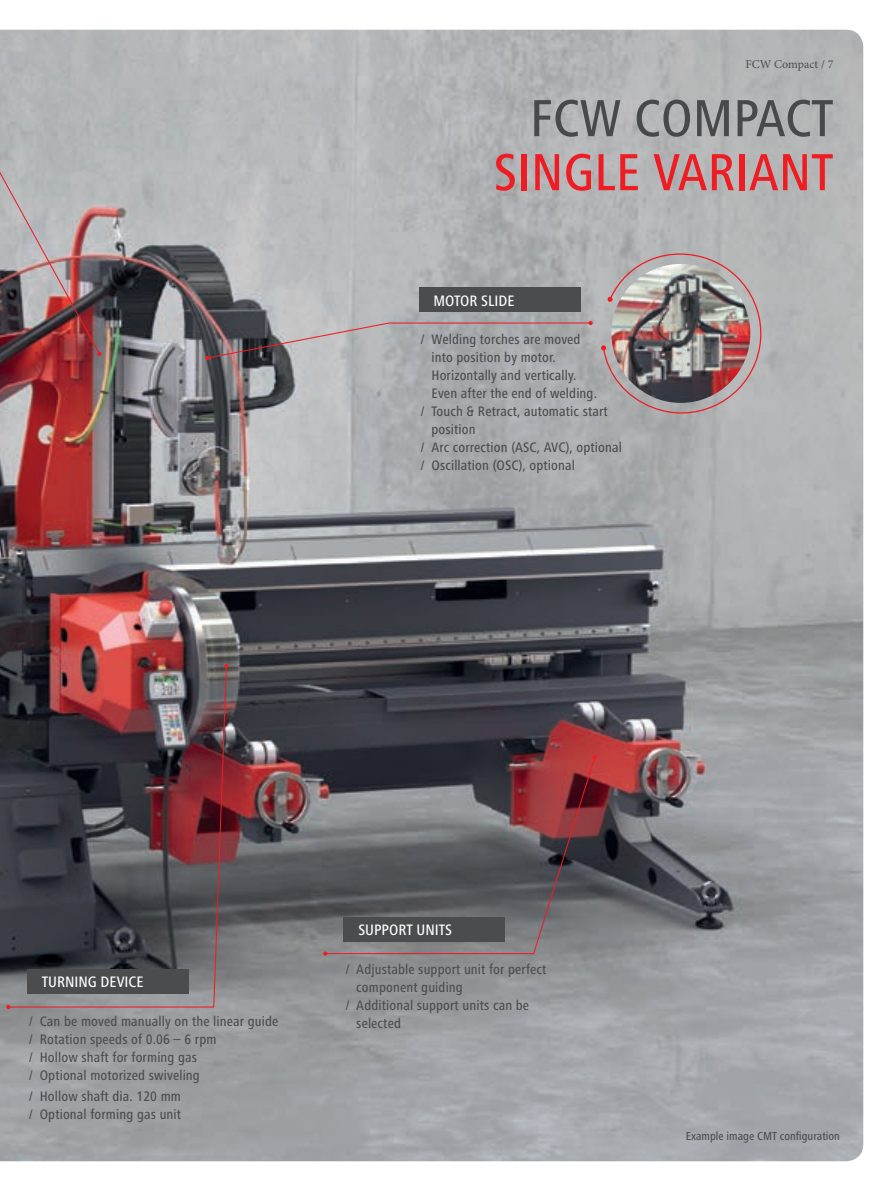
<style>
.page{position:relative;width:893px;height:1191px;background:#fff}
.page>*{position:absolute;margin:0;border:0;box-sizing:border-box;transform-origin:0 0}
.t1{font:500 condensed 54px "Frutiger Next LTW1 G";color:#ee1d23}
.t2{font:500 condensed 54px "Frutiger Next LTW1 G";color:#47494b}
.t3{font:500 condensed 15.6px "Frutiger Next LTW1 G";color:#fff}
.t4{font:500 condensed 14.25px/18px "Frutiger Next LTW1 G";letter-spacing:.01em;color:#4b4c4d}
.t5{font:500 condensed 12px "Frutiger Next LTW1 G";color:#4b4c4d}
.t6{font:12px "Minion Pro";color:#4b4c4d}
.s1{color:#47494b}
</style>
<div class="page">
<img style="left:0;top:30px;width:863px;height:1131px">
<img style="left:0;top:119px;width:102px;height:237px">
<svg style="left:601px;top:243px;width:172px;height:182px;background:#b4adae"></svg>
<img style="left:611px;top:264px;width:139px;height:139px;border-radius:69px">
<div style="left:419px;top:288px;width:161px;height:24px;background:#4b4c4d"></div>
<svg style="left:7px;top:665px;width:220px;height:343px;background:#544349"></svg>
<svg style="left:6px;top:1005px;width:5px;height:4px"></svg>
<svg style="left:224px;top:664px;width:4px;height:4px"></svg>
<svg style="left:324px;top:756px;width:272px;height:198px;background:#64595d"></svg>
<svg style="left:323px;top:951px;width:4px;height:4px"></svg>
<svg style="left:593px;top:755px;width:4px;height:4px"></svg>
<svg style="left:205px;top:321px;width:388px;height:39px;background:#9e999c"></svg>
<p class="t6" style="left:745px;top:56px;width:90px">FCW Compact / 7</p>
<h1 class="t2" style="left:530px;top:87px;width:305px">FCW COMPACT</h1>
<h1 class="t1" style="left:493px;top:141px;width:341px">SINGLE VARIANT</h1>
<p class="t3" style="left:434px;top:291px;width:82px">MOTOR SLIDE</p>
<p class="t4" style="left:421px;top:330px;width:161px">/ Welding torches are moved</p>
<p class="t4" style="left:431px;top:348px;width:126px">into position by motor.</p>
<p class="t4" style="left:431px;top:366px;width:147px">Horizontally and vertically.</p>
<p class="t4" style="left:431px;top:384px;width:167px">Even after the end of welding.</p>
<p class="t4" style="left:421px;top:402px;width:188px">/ Touch &amp; Retract, automatic start</p>
<p class="t4" style="left:431px;top:420px;width:46px">position</p>
<p class="t4" style="left:421px;top:438px;width:203px">/ Arc correction (ASC, AVC), optional</p>
<p class="t4" style="left:421px;top:456px;width:156px">/ Oscillation (OSC), optional</p>
<p class="t3" style="left:42px;top:973px;width:103px">TURNING DEVICE</p>
<p class="t4" style="left:29px;top:1012px;width:251px">/ Can be moved manually on the linear guide / Rotation speeds of 0.06 – 6 rpm<br>/ Hollow shaft for forming gas<br>/ Optional motorized swiveling</p>
<p class="t4" style="left:29px;top:1087px;width:154px">/ Hollow shaft <span class="s1">dia.</span> 120 mm / Optional forming gas unit</p>
<p class="t3" style="left:358px;top:921px;width:95px">SUPPORT UNITS</p>
<p class="t4" style="left:346px;top:960px;width:202px">/ Adjustable support unit for perfect</p>
<p class="t4" style="left:356px;top:978px;width:108px">component guiding</p>
<p class="t4" style="left:346px;top:996px;width:185px">/ Additional support units can be</p>
<p class="t4" style="left:356px;top:1014px;width:46px">selected</p>
<p class="t5" style="left:686px;top:1129px;width:156px">Example image CMT configuration</p>
</div>
